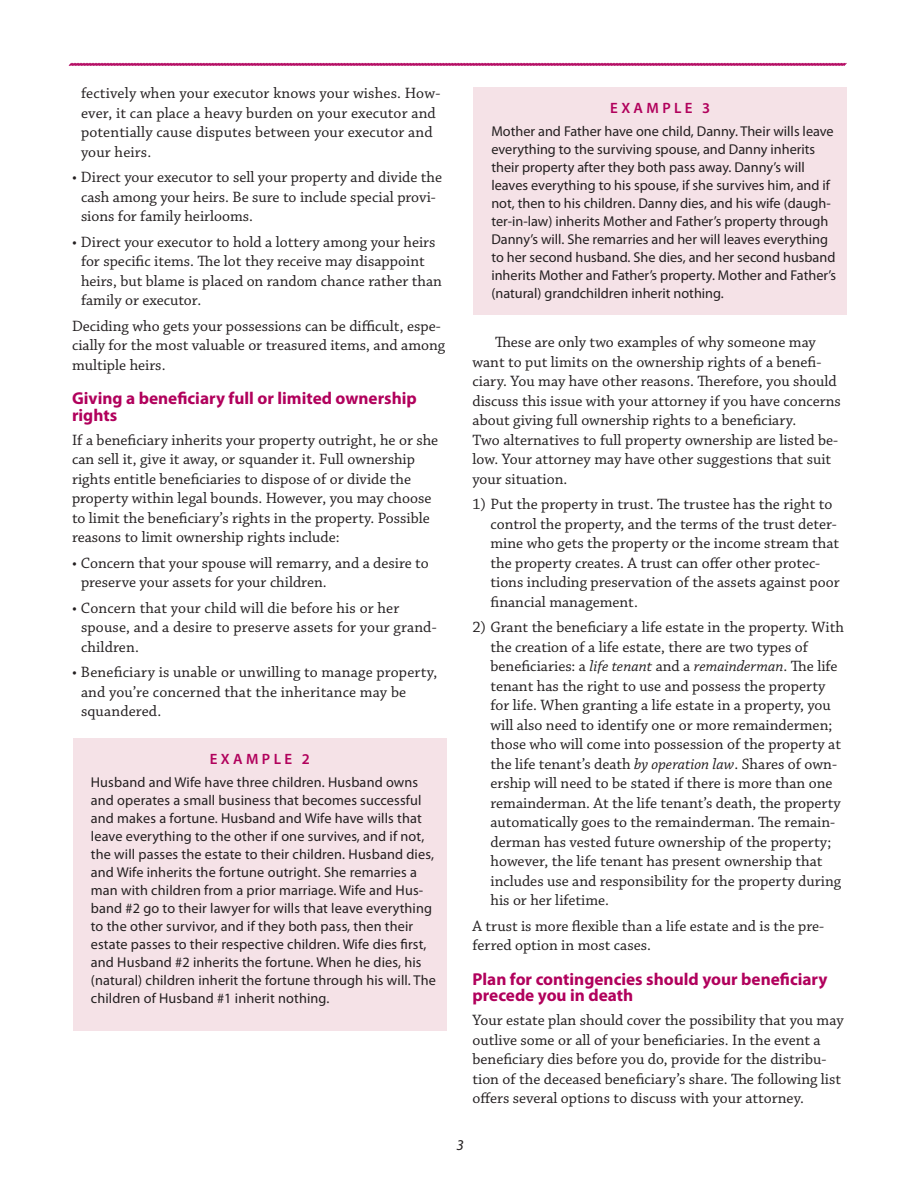
<style>
.page{position:relative;width:918px;height:1188px;background:#fff}
.page>*{position:absolute;margin:0;border:0;box-sizing:border-box;transform-origin:0 0}
.Head_1{font:700 17.25px/16.5px "Myriad Pro";color:#b1015c}
.Body_text{font:15.75px/19.5px "Chaparral Pro";color:#231f20}
.Body_text-2{font:600 15px "Myriad Pro";color:#b1015c}
.Head_1-2{font:italic 15px "Myriad Pro";color:#231f20}
.Table{font:14.25px/18px "Myriad Pro";letter-spacing:.005em;color:#231f20}
.s1{font-style:italic}
</style>
<div class="page">
<svg style="left:68px;top:62px;width:779px;height:4px"></svg>
<div style="left:473px;top:87px;width:374px;height:228px;background:#f5e2e7"></div>
<div style="left:73px;top:738px;width:373px;height:292px;background:#f5e2e7"></div>
<p class="Body_text" style="left:81px;top:84px;width:361px">fectively when your executor knows your wishes. How&shy;ever, it can place a heavy burden on your executor and potentially cause disputes between your executor and your heirs.</p>
<p class="Body_text" style="left:81px;top:168px;width:363px;text-indent:-9px">• Direct your executor to sell your property and divide the cash among your heirs. Be sure to include special provi&shy;sions for family heirlooms.</p>
<p class="Body_text" style="left:81px;top:233px;width:363px;text-indent:-9px">• Direct your executor to hold a lottery among your heirs for specific items. The lot they receive may disappoint heirs, but blame is placed on random chance rather than family or executor.</p>
<p class="Body_text" style="left:72px;top:317px;width:375px">Deciding who gets your possessions can be difficult, espe&shy;cially for the most valuable or treasured items, and among multiple heirs.</p>
<p class="Head_1" style="left:72px;top:390px;width:346px">Giving a beneficiary full or limited ownership rights</p>
<p class="Body_text" style="left:72px;top:431px;width:368px">If a beneficiary inherits your property outright, he or she can sell it, give it away, or squander it. Full ownership rights entitle beneficiaries to dispose of or divide the property within legal bounds. However, you may choose to limit the beneficiary’s rights in the property. Possible reasons to limit ownership rights include:</p>
<p class="Body_text" style="left:81px;top:554px;width:349px;text-indent:-9px">• Concern that your spouse will remarry, and a desire to preserve your assets for your children.</p>
<p class="Body_text" style="left:81px;top:599px;width:357px;text-indent:-9px">• Concern that your child will die before his or her spouse, and a desire to preserve assets for your grand&shy;children.</p>
<p class="Body_text" style="left:81px;top:663px;width:358px;text-indent:-9px">• Beneficiary is unable or unwilling to manage property, and you’re concerned that the inheritance may be squandered.</p>
<p class="Body_text-2" style="left:210px;top:749px;width:102px">E X A M P L E 2</p>
<p class="Table" style="left:91px;top:772px;width:346px">Husband and Wife have three children. Husband owns and operates a small business that becomes successful and makes a fortune. Husband and Wife have wills that leave everything to the other if one survives, and if not, the will passes the estate to their children. Husband dies, and Wife inherits the fortune outright. She remarries a man with children from a prior marriage. Wife and Hus&shy;band #2 go to their lawyer for wills that leave everything to the other survivor, and if they both pass, then their estate passes to their respective children. Wife dies first, and Husband #2 inherits the fortune. When he dies, his (natural) children inherit the fortune through his will. The children of Husband #1 inherit nothing.</p>
<p class="Body_text-2" style="left:610px;top:98px;width:102px">E X A M P L E 3</p>
<p class="Table" style="left:491px;top:121px;width:346px">Mother and Father have one child, Danny. Their wills leave everything to the surviving spouse, and Danny inherits their property after they both pass away. Danny’s will leaves everything to his spouse, if she survives him, and if not, then to his children. Danny dies, and his wife (daugh&shy;ter-in-law) inherits Mother and Father’s property through Danny’s will. She remarries and her will leaves everything to her second husband. She dies, and her second husband inherits Mother and Father’s property. Mother and Father’s (natural) grandchildren inherit nothing.</p>
<p class="Body_text" style="left:472px;top:333px;width:370px;text-indent:23px">These are only two examples of why someone may want to put limits on the ownership rights of a benefi&shy;ciary. You may have other reasons. Therefore, you should discuss this issue with your attorney if you have concerns about giving full ownership rights to a beneficiary.</p>
<p class="Body_text" style="left:472px;top:431px;width:367px">Two alternatives to full property ownership are listed be&shy;low. Your attorney may have other suggestions that suit your situation.</p>
<p class="Body_text" style="left:490px;top:495px;width:351px;text-indent:-18px">1) Put the property in trust. The trustee has the right to control the property, and the terms of the trust deter&shy;mine who gets the property or the income stream that the property creates. A trust can offer other protec&shy;tions including preservation of the assets against poor financial management.</p>
<p class="Body_text" style="left:490px;top:618px;width:355px;text-indent:-18px">2) Grant the beneficiary a life estate in the property. With the creation of a life estate, there are two types of beneficiaries: a <span class="s1">life tenant</span> and a <span class="s1">remainderman</span>. The life tenant has the right to use and possess the property for life. When granting a life estate in a property, you will also need to identify one or more remaindermen; those who will come into possession of the property at the life tenant’s death <span class="s1">by operation law</span>. Shares of own&shy;ership will need to be stated if there is more than one remainderman. At the life tenant’s death, the property automatically goes to the remainderman. The remain&shy;derman has vested future ownership of the property; however, the life tenant has present ownership that includes use and responsibility for the property during his or her lifetime.</p>
<p class="Body_text" style="left:472px;top:917px;width:353px">A trust is more flexible than a life estate and is the pre&shy;ferred option in most cases.</p>
<p class="Head_1" style="left:472px;top:970px;width:357px">Plan for contingencies should your beneficiary precede you in death</p>
<p class="Body_text" style="left:472px;top:1011px;width:373px">Your estate plan should cover the possibility that you may outlive some or all of your beneficiaries. In the event a beneficiary dies before you do, provide for the distribu&shy;tion of the deceased beneficiary’s share. The following list offers several options to discuss with your attorney.</p>
<p class="Head_1-2" style="left:457px;top:1136px;width:9px">3</p>
</div>
